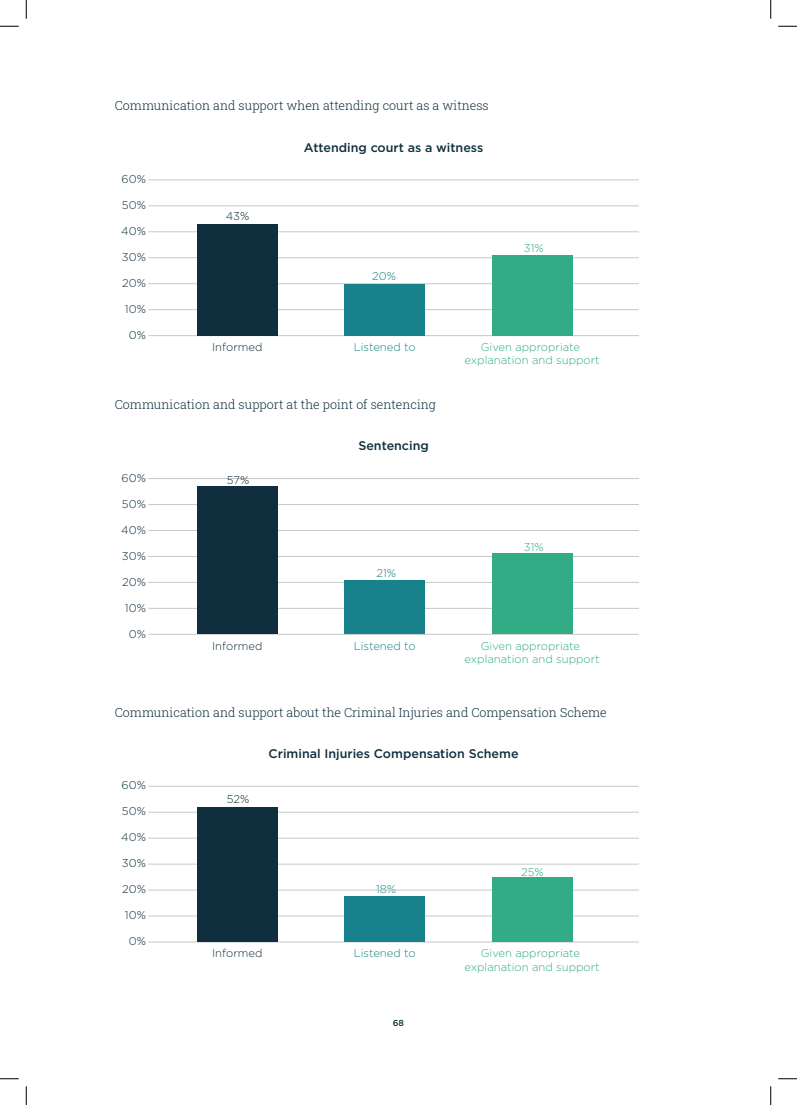
<style>
.page{position:relative;width:797px;height:1105px;background:#fff}
.page>*{position:absolute;margin:0;border:0;box-sizing:border-box;transform-origin:0 0}
.t1{font:300 12.5px "Roboto Slab";color:#0f2f3e}
.t2{font:500 12.5px "Gotham HTF";color:#0f2f3e}
.t3{font:300 11.25px/13.5px "Gotham HTF";color:#31ac85;text-align:center}
.t4{font:300 11.25px "Gotham HTF";color:#0f2f3e}
.t5{font:300 11.25px "Gotham HTF";color:#18828c}
.t6{font:500 8.75px "Gotham HTF";color:#0f2f3e}
</style>
<div class="page">
<hr style="left:148px;top:180px;width:491px;height:1px;background:#c7c8ca">
<hr style="left:148px;top:335px;width:491px;height:1px;background:#c7c8ca">
<hr style="left:148px;top:309px;width:491px;height:1px;background:#c7c8ca">
<hr style="left:148px;top:283px;width:491px;height:1px;background:#c7c8ca">
<hr style="left:148px;top:258px;width:491px;height:1px;background:#c7c8ca">
<hr style="left:148px;top:232px;width:491px;height:1px;background:#c7c8ca">
<hr style="left:148px;top:206px;width:491px;height:1px;background:#c7c8ca">
<div style="left:492px;top:255px;width:80px;height:80px;background:#31ac85"></div>
<div style="left:344px;top:284px;width:81px;height:51px;background:#18828c"></div>
<div style="left:197px;top:224px;width:81px;height:111px;background:#0f2f3e"></div>
<hr style="left:148px;top:478px;width:491px;height:1px;background:#c7c8ca">
<hr style="left:148px;top:634px;width:491px;height:1px;background:#c7c8ca">
<hr style="left:148px;top:608px;width:491px;height:1px;background:#c7c8ca">
<hr style="left:148px;top:582px;width:491px;height:1px;background:#c7c8ca">
<hr style="left:148px;top:556px;width:491px;height:1px;background:#c7c8ca">
<hr style="left:148px;top:530px;width:491px;height:1px;background:#c7c8ca">
<hr style="left:148px;top:504px;width:491px;height:1px;background:#c7c8ca">
<div style="left:492px;top:554px;width:80px;height:80px;background:#31ac85"></div>
<div style="left:344px;top:580px;width:81px;height:54px;background:#18828c"></div>
<div style="left:197px;top:487px;width:81px;height:147px;background:#0f2f3e"></div>
<hr style="left:148px;top:786px;width:491px;height:1px;background:#c7c8ca">
<hr style="left:148px;top:942px;width:491px;height:1px;background:#c7c8ca">
<hr style="left:148px;top:916px;width:491px;height:1px;background:#c7c8ca">
<hr style="left:148px;top:890px;width:491px;height:1px;background:#c7c8ca">
<hr style="left:148px;top:864px;width:491px;height:1px;background:#c7c8ca">
<hr style="left:148px;top:838px;width:491px;height:1px;background:#c7c8ca">
<hr style="left:148px;top:812px;width:491px;height:1px;background:#c7c8ca">
<div style="left:492px;top:877px;width:80px;height:65px;background:#31ac85"></div>
<div style="left:344px;top:896px;width:81px;height:46px;background:#18828c"></div>
<div style="left:197px;top:807px;width:81px;height:135px;background:#0f2f3e"></div>
<svg style="left:0;top:25px;width:19px;height:2px"></svg>
<svg style="left:778px;top:25px;width:19px;height:2px"></svg>
<svg style="left:0;top:1078px;width:19px;height:1px"></svg>
<svg style="left:778px;top:1078px;width:19px;height:1px"></svg>
<svg style="left:25px;top:0;width:2px;height:19px"></svg>
<svg style="left:25px;top:1086px;width:2px;height:19px"></svg>
<svg style="left:770px;top:0;width:1px;height:19px"></svg>
<svg style="left:770px;top:1086px;width:1px;height:19px"></svg>
<p class="t1" style="left:115px;top:97px;width:375px">Communication and support when attending court as a witness</p>
<p class="t4" style="left:121px;top:173px;width:26px">60%</p>
<p class="t4" style="left:122px;top:199px;width:26px">50%</p>
<p class="t4" style="left:121px;top:225px;width:26px">40%</p>
<p class="t4" style="left:122px;top:251px;width:26px">30%</p>
<p class="t4" style="left:122px;top:277px;width:25px">20%</p>
<p class="t4" style="left:125px;top:303px;width:23px">10%</p>
<p class="t4" style="left:129px;top:329px;width:19px">0%</p>
<p class="t4" style="left:226px;top:210px;width:25px">43%</p>
<p class="t4" style="left:212px;top:341px;width:52px">Informed</p>
<p class="t2" style="left:304px;top:140px;width:181px">Attending court as a witness</p>
<p class="t5" style="left:372px;top:269px;width:25px">20%</p>
<p class="t3" style="left:524px;top:241px;width:21px">31%</p>
<p class="t5" style="left:354px;top:341px;width:63px">Listened to</p>
<p class="t3" style="left:464px;top:340px;width:137px">Given appropriate explanation and support</p>
<p class="t1" style="left:115px;top:396px;width:322px">Communication and support at the point of sentencing</p>
<p class="t4" style="left:121px;top:472px;width:26px">60%</p>
<p class="t4" style="left:122px;top:498px;width:26px">50%</p>
<p class="t4" style="left:121px;top:524px;width:26px">40%</p>
<p class="t4" style="left:122px;top:550px;width:26px">30%</p>
<p class="t4" style="left:122px;top:576px;width:25px">20%</p>
<p class="t4" style="left:125px;top:602px;width:23px">10%</p>
<p class="t4" style="left:129px;top:628px;width:19px">0%</p>
<p class="t4" style="left:227px;top:473px;width:24px">57%</p>
<p class="t4" style="left:212px;top:639px;width:52px">Informed</p>
<p class="t2" style="left:358px;top:439px;width:72px">Sentencing</p>
<p class="t5" style="left:376px;top:567px;width:21px">21%</p>
<p class="t3" style="left:524px;top:540px;width:21px">31%</p>
<p class="t5" style="left:354px;top:639px;width:63px">Listened to</p>
<p class="t3" style="left:464px;top:639px;width:137px">Given appropriate explanation and support</p>
<p class="t1" style="left:115px;top:703px;width:493px">Communication and support about the Criminal Injuries and Compensation Scheme</p>
<p class="t4" style="left:121px;top:779px;width:26px">60%</p>
<p class="t4" style="left:122px;top:805px;width:26px">50%</p>
<p class="t4" style="left:121px;top:831px;width:26px">40%</p>
<p class="t4" style="left:122px;top:857px;width:26px">30%</p>
<p class="t4" style="left:122px;top:883px;width:25px">20%</p>
<p class="t4" style="left:125px;top:909px;width:23px">10%</p>
<p class="t4" style="left:129px;top:935px;width:19px">0%</p>
<p class="t4" style="left:227px;top:793px;width:24px">52%</p>
<p class="t2" style="left:269px;top:746px;width:251px">Criminal Injuries Compensation Scheme</p>
<p class="t5" style="left:376px;top:883px;width:22px">18%</p>
<p class="t3" style="left:521px;top:865px;width:24px">25%</p>
<p class="t4" style="left:212px;top:947px;width:52px">Informed</p>
<p class="t5" style="left:354px;top:947px;width:63px">Listened to</p>
<p class="t3" style="left:464px;top:946px;width:137px">Given appropriate explanation and support</p>
<p class="t6" style="left:393px;top:1018px;width:13px">68</p>
</div>
